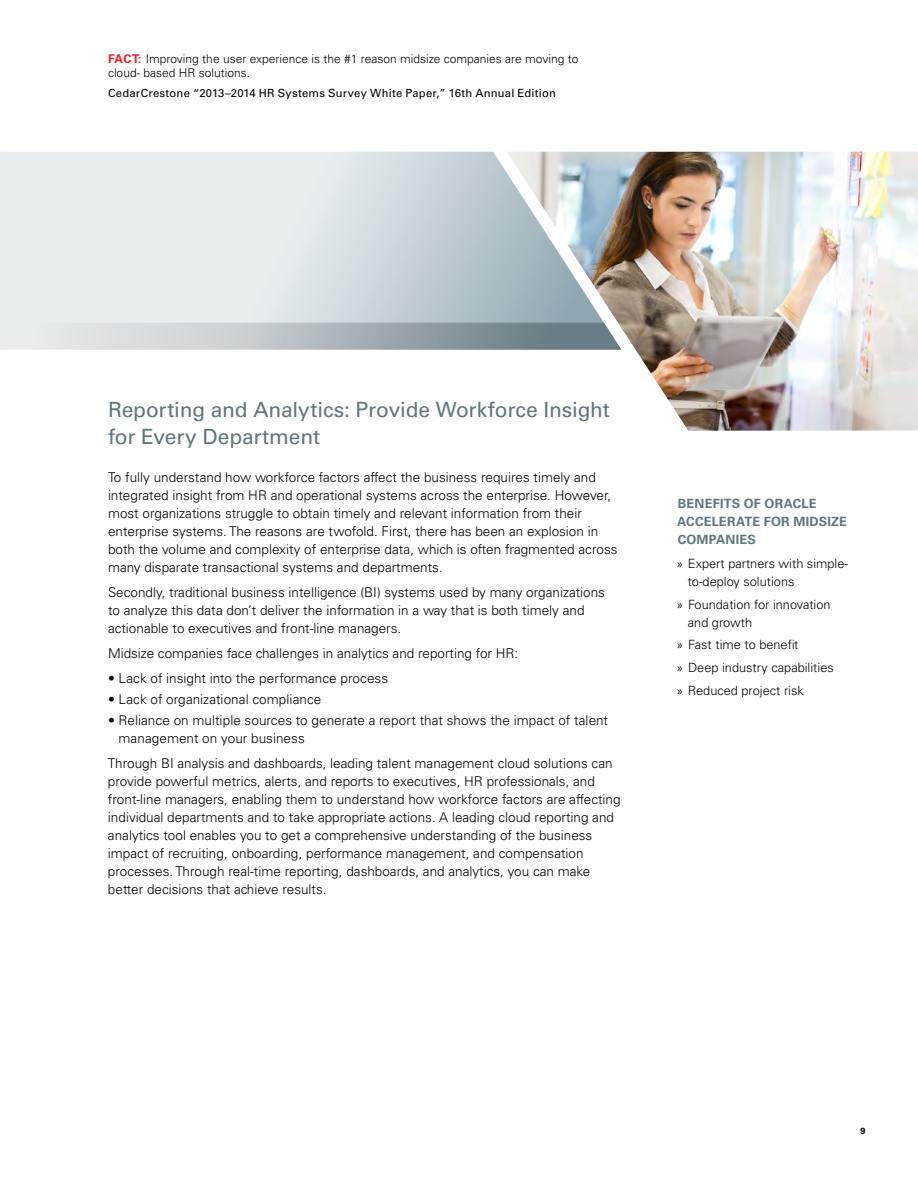
<style>
.page{position:relative;width:918px;height:1188px;background:#fff}
.page>*{position:absolute;margin:0;border:0;box-sizing:border-box;transform-origin:0 0}
.Intro_-_Header{font:21px/27px "Univers LT Std";letter-spacing:-.005em;color:#60757d}
.Inside_-_Body_Copy{font:300 13.5px/18px "Univers LT Std";color:#000}
.t1{font:300 12.75px/18px "Univers LT Std";color:#000}
.Sidebar_-_Heading{font:700 12.75px/18px "Univers LT Std";letter-spacing:.015em;color:#60757d}
.Factoid_Body_-_Black{font:300 12px/14.7px "Univers LT Std";color:#000}
.Fact_Source_-_Black{font:11.25px "Univers LT Std";letter-spacing:.02em;color:#000}
.t2{font:700 9px "Univers LT Std";color:#000}
.s1{font-weight:700;color:#ed1d24}
.s2{font-family:"Myriad Pro";font-weight:400}
</style>
<div class="page">
<svg style="left:0;top:152px;width:507px;height:171px;background:#dce3e7"></svg>
<svg style="left:0;top:323px;width:507px;height:27px;background:#bdc5c9"></svg>
<img style="left:507px;top:152px;width:411px;height:279px">
<p class="Factoid_Body_-_Black" style="left:108px;top:51px;width:472px"><span class="s1">FACT:</span> Improving the user experience is the #1 reason midsize companies are moving to cloud- based HR solutions.</p>
<p class="Fact_Source_-_Black" style="left:108px;top:87px;width:450px">CedarCrestone “2013–2014 HR Systems Survey White Paper,” 16th Annual Edition</p>
<p class="Intro_-_Header" style="left:108px;top:396px;width:503px">Reporting and Analytics: Provide Workforce Insight for Every Department</p>
<p class="Inside_-_Body_Copy" style="left:108px;top:469px;width:511px">To fully understand how workforce factors affect the business requires timely and integrated insight from HR and operational systems across the enterprise. However, most organizations struggle to obtain timely and relevant information from their enterprise systems. The reasons are twofold. First, there has been an explosion in both the volume and complexity of enterprise data, which is often fragmented across many disparate transactional systems and departments.</p>
<p class="Inside_-_Body_Copy" style="left:108px;top:583px;width:499px">Secondly, traditional business intelligence (BI) systems used by many organizations to analyze this data don’t deliver the information in a way that is both timely and actionable to executives and front-line managers.</p>
<p class="Inside_-_Body_Copy" style="left:108px;top:644px;width:412px">Midsize companies face challenges in analytics and reporting for HR:</p>
<p class="Inside_-_Body_Copy" style="left:108px;top:669px;width:282px">• Lack of insight into the performance process</p>
<p class="Inside_-_Body_Copy" style="left:108px;top:690px;width:215px">• Lack of organizational compliance</p>
<p class="Inside_-_Body_Copy" style="left:118px;top:711px;width:491px;text-indent:-10px">• Reliance on multiple sources to generate a report that shows the impact of talent management on your business</p>
<p class="Inside_-_Body_Copy" style="left:108px;top:754px;width:514px">Through BI analysis and dashboards, leading talent management cloud solutions can provide powerful metrics, alerts, and reports to executives, HR professionals, and front-line managers, enabling them to understand how workforce factors are affecting individual departments and to take appropriate actions. A leading cloud reporting and analytics tool enables you to get a comprehensive understanding of the business impact of recruiting, onboarding, performance management, and compensation processes. Through real-time reporting, dashboards, and analytics, you can make better decisions that achieve results.</p>
<p class="Sidebar_-_Heading" style="left:677px;top:494px;width:171px">BENEFITS OF ORACLE<br>ACCELERATE FOR MIDSIZE<br>COMPANIES</p>
<p class="t1" style="left:688px;top:555px;width:162px;text-indent:-10px"><span class="s2">»</span> Expert partners with simple&shy;to-deploy solutions</p>
<p class="t1" style="left:688px;top:595px;width:144px;text-indent:-11px"><span class="s2">»</span> Foundation for innovation and growth</p>
<p class="t1" style="left:677px;top:636px;width:123px"><span class="s2">»</span> Fast time to benefit</p>
<p class="t1" style="left:677px;top:659px;width:158px"><span class="s2">»</span> Deep industry capabilities</p>
<p class="t1" style="left:677px;top:681px;width:128px"><span class="s2">»</span> Reduced project risk</p>
<p class="t2" style="left:860px;top:1126px;width:7px">9</p>
</div>
